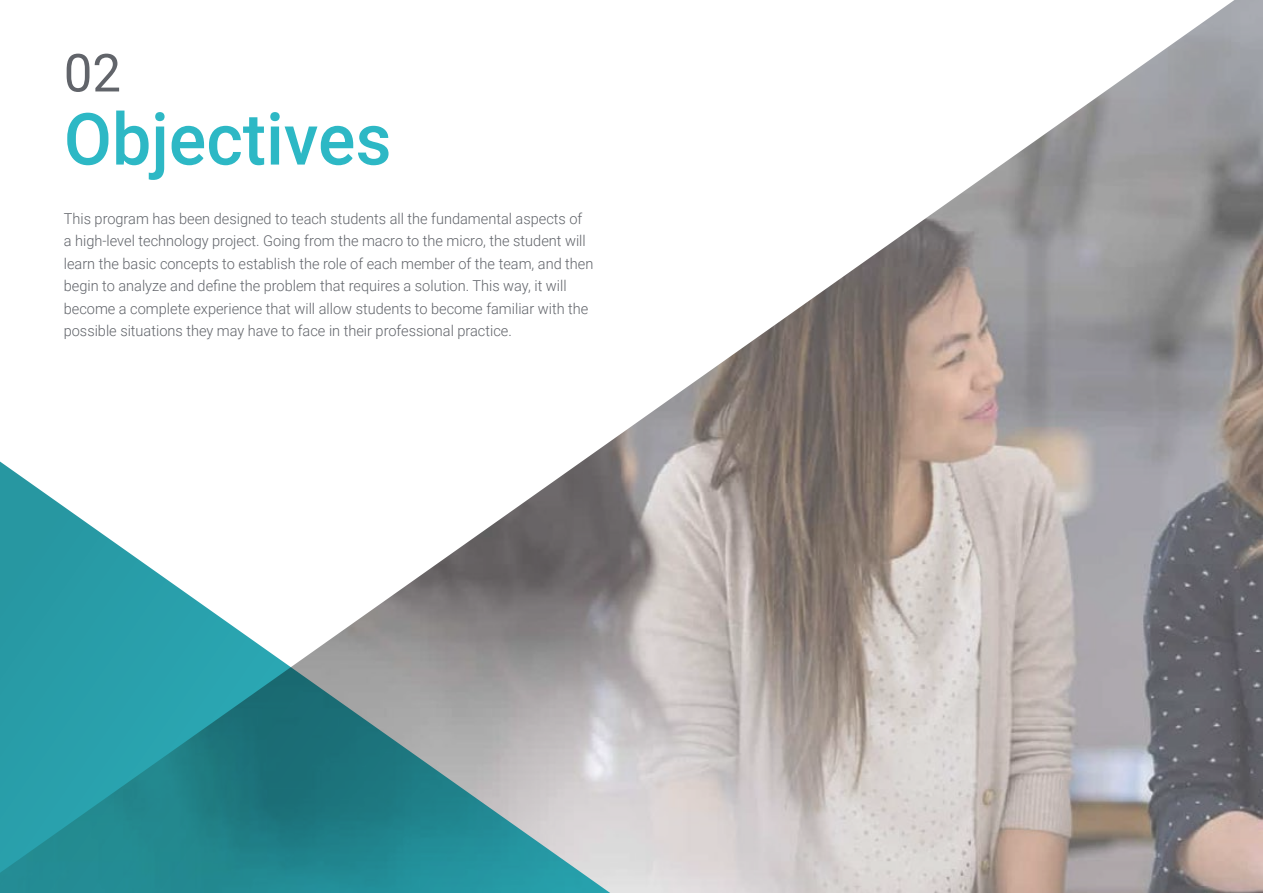
<style>
.page{position:relative;width:1263px;height:893px;background:#fff}
.page>*{position:absolute;margin:0;border:0;box-sizing:border-box;transform-origin:0 0}
.t1{font:500 72px "Roboto";color:#2db8c5}
.t2{font:52.5px "Roboto";color:#61646a}
.t3{font:300 15px/22.5px "Roboto";color:#61646a}
</style>
<div class="page">
<img style="left:604px;top:0;width:659px;height:893px">
<svg style="left:0;top:446px;width:640px;height:447px"></svg>
<h2 class="t2" style="left:64px;top:36px;width:59px">02</h2>
<h1 class="t1" style="left:64px;top:89px;width:329px">Objectives</h1>
<p class="t3" style="left:64px;top:207px;width:531px">This program has been designed to teach students all the fundamental aspects of a high-level technology project. Going from the macro to the micro, the student will learn the basic concepts to establish the role of each member of the team, and then begin to analyze and define the problem that requires a solution. This way, it will become a complete experience that will allow students to become familiar with the possible situations they may have to face in their professional practice.</p>
</div>
